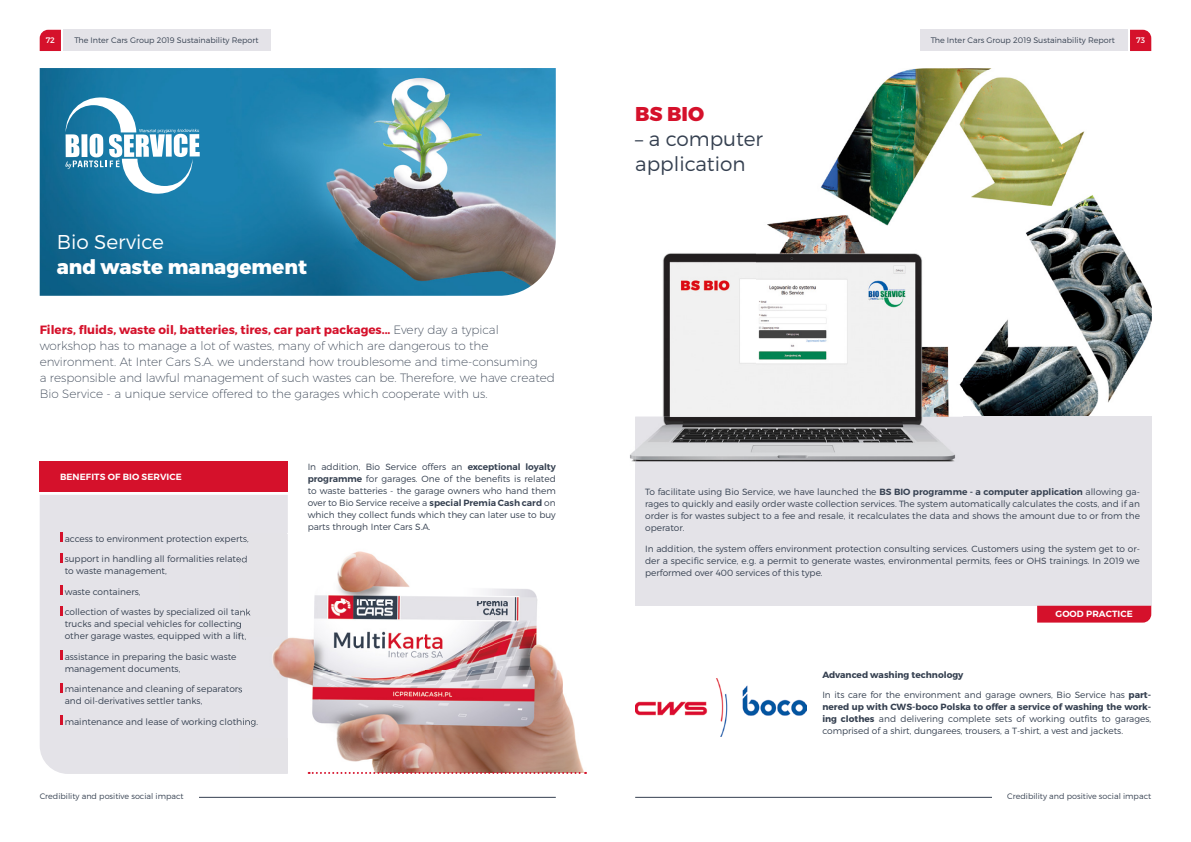
<style>
.page{position:relative;width:1191px;height:842px;background:#fff}
.page>*{position:absolute;margin:0;border:0;box-sizing:border-box;transform-origin:0 0}
.t1{font:300 20px/25px "Montserrat";color:#354050}
.t2{font:800 20px "Montserrat";color:#fff}
.t3{font:300 20px "Montserrat";color:#fff}
.t4{font:800 20px "Montserrat";color:#d5112b}
.t5{font:200 12px/16px "Montserrat";color:#354050}
.t6{font:300 9px/12px "Montserrat";color:#354050;text-align:justify}
.t7{font:600 9px "Montserrat";letter-spacing:.01em;color:#fff}
.t8{font:700 9px "Montserrat";color:#354050}
.t9{font:300 8px "Montserrat";color:#354050}
.t10{font:8px "Montserrat";color:#fff}
.s1{font-weight:700;color:#d5112b}
.s2{font-weight:600}
.s3{font-weight:700}
</style>
<div class="page">
<img style="left:767px;top:68px;width:384px;height:349px">
<div style="left:635px;top:417px;width:516px;height:189px;background:#e4e3e8"></div>
<svg style="left:1037px;top:606px;width:114px;height:17px;background:#d61831"></svg>
<img style="left:630px;top:253px;width:126px;height:209px">
<img style="left:756px;top:243px;width:207px;height:174px">
<img style="left:635px;top:417px;width:320px;height:45px">
<img style="left:635px;top:679px;width:171px;height:58px">
<img style="left:40px;top:68px;width:516px;height:228px">
<svg style="left:65px;top:97px;width:135px;height:97px"></svg>
<div style="left:40px;top:461px;width:248px;height:31px;background:#d5112b"></div>
<div style="left:40px;top:495px;width:248px;height:279px;background:#e4e3e8"></div>
<svg style="left:60px;top:532px;width:2px;height:10px"></svg>
<svg style="left:60px;top:553px;width:2px;height:9px"></svg>
<svg style="left:60px;top:585px;width:2px;height:10px"></svg>
<svg style="left:60px;top:606px;width:2px;height:9px"></svg>
<svg style="left:60px;top:650px;width:2px;height:10px"></svg>
<svg style="left:60px;top:683px;width:2px;height:9px"></svg>
<svg style="left:60px;top:715px;width:2px;height:10px"></svg>
<img style="left:239px;top:534px;width:348px;height:239px">
<svg style="left:239px;top:535px;width:10px;height:9px"></svg>
<svg style="left:239px;top:556px;width:8px;height:8px"></svg>
<svg style="left:239px;top:609px;width:12px;height:32px"></svg>
<svg style="left:239px;top:686px;width:3px;height:8px"></svg>
<img style="left:239px;top:718px;width:18px;height:9px">
<svg style="left:309px;top:772px;width:277px;height:2px"></svg>
<svg style="left:40px;top:30px;width:21px;height:21px"></svg>
<div style="left:920px;top:30px;width:207px;height:21px;background:#e4e3e8"></div>
<svg style="left:1130px;top:30px;width:21px;height:21px"></svg>
<div style="left:64px;top:30px;width:207px;height:21px;background:#e4e3e8"></div>
<hr style="left:635px;top:797px;width:363px;height:1px;background:#354050">
<div style="left:992px;top:791px;width:14px;height:14px;background:#fff"></div>
<hr style="left:192px;top:797px;width:364px;height:1px;background:#354050">
<div style="left:184px;top:791px;width:14px;height:14px;background:#fff"></div>
<p class="t10" style="left:46px;top:35px;width:11px">72</p>
<p class="t9" style="left:74px;top:35px;width:186px">The Inter Cars Group 2019 Sustainability Report</p>
<p class="t9" style="left:930px;top:35px;width:186px">The Inter Cars Group 2019 Sustainability Report</p>
<p class="t10" style="left:1136px;top:35px;width:10px">73</p>
<h1 class="t3" style="left:57px;top:230px;width:109px">Bio Service</h1>
<h1 class="t2" style="left:57px;top:255px;width:252px">and waste management</h1>
<p class="t5" style="left:40px;top:322px;width:517px"><span class="s1">Filers, fluids, waste oil, batteries, tires, car part packages...</span> Every day a typical workshop has to manage a lot of wastes, many of which are dangerous to the environment. At Inter Cars S.A. we understand how troublesome and time-consuming<br>a responsible and lawful management of such wastes can be. Therefore, we have created Bio Service - a unique service offered to the garages which cooperate with us.</p>
<p class="t7" style="left:60px;top:471px;width:123px">BENEFITS OF BIO SERVICE</p>
<p class="t6" style="left:65px;top:532px;width:185px">access to environment protection experts,</p>
<p class="t6" style="left:65px;top:553px;width:184px">support in handling all formalities related to waste management,</p>
<p class="t6" style="left:65px;top:586px;width:77px">waste containers,</p>
<p class="t6" style="left:65px;top:606px;width:187px;text-align:left">collection of wastes by specialized oil tank trucks and special vehicles for collecting other garage wastes, equipped with a lift,</p>
<p class="t6" style="left:65px;top:651px;width:173px">assistance in preparing the basic waste management documents,</p>
<p class="t6" style="left:65px;top:683px;width:179px">maintenance and cleaning of separators and oil-derivatives settler tanks,</p>
<p class="t6" style="left:65px;top:716px;width:195px">maintenance and lease of working clothing.</p>
<p class="t6" style="left:308px;top:461px;width:250px">In addition, Bio Service offers an <span class="s2">exceptional loyalty programme</span> for garages. One of the benefits is related to waste batteries - the garage owners who hand them over to Bio Service receive a <span class="s2">special Premia Cash card</span> on which they collect funds which they can later use to buy parts through Inter Cars S.A.</p>
<h1 class="t4" style="left:635px;top:102px;width:70px">BS BIO</h1>
<h1 class="t1" style="left:635px;top:126px;width:129px">– a computer application</h1>
<p class="t6" style="left:645px;top:486px;width:496px">To facilitate using Bio Service, we have launched the <span class="s2">BS BIO programme - a computer application</span> allowing ga&shy;rages to quickly and easily order waste collection services. The system automatically calculates the costs, and if an order is for wastes subject to a fee and resale, it recalculates the data and shows the amount due to or from the operator.</p>
<p class="t6" style="left:645px;top:542px;width:496px">In addition, the system offers environment protection consulting services. Customers using the system get to or&shy;der a specific service, e.g. a permit to generate wastes, environmental permits, fees or OHS trainings. In 2019 we performed over 400 services of this type.</p>
<p class="t7" style="left:1055px;top:608px;width:79px">GOOD PRACTICE</p>
<p class="t8" style="left:822px;top:669px;width:143px">Advanced washing technology</p>
<p class="t6" style="left:822px;top:689px;width:330px">In its care for the environment and garage owners, Bio Service has <span class="s3">part&shy;nered up with CWS-boco Polska to offer a service of washing the work&shy;ing clothes</span> and delivering complete sets of working outfits to garages, comprised of a shirt, dungarees, trousers, a T-shirt, a vest and jackets.</p>
<p class="t9" style="left:40px;top:791px;width:146px">Credibility and positive social impact</p>
<p class="t9" style="left:1007px;top:791px;width:146px">Credibility and positive social impact</p>
</div>
